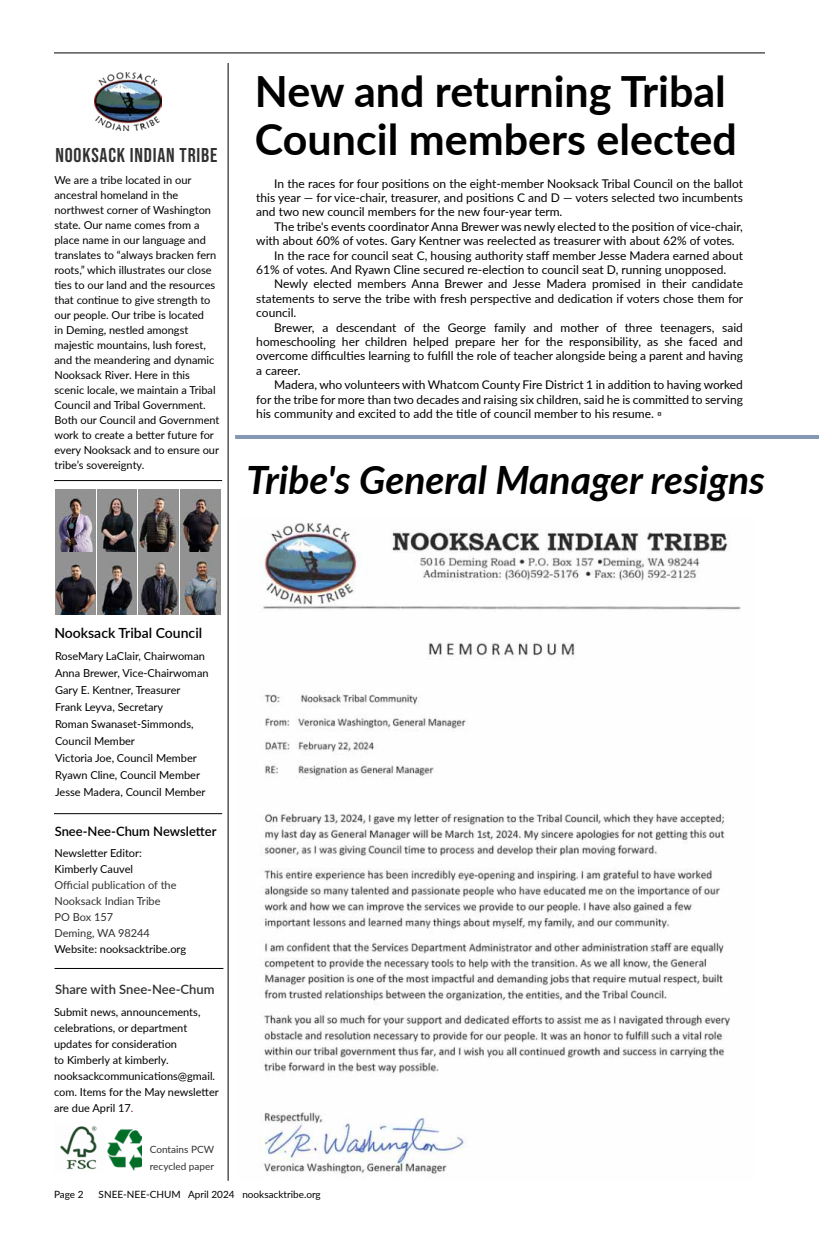
<style>
.page{position:relative;width:819px;height:1260px;background:#fff}
.page>*{position:absolute;margin:0;border:0;box-sizing:border-box;transform-origin:0 0}
.t1{font:700 43px/48px "Lato";color:#000}
.t2{font:italic 700 39px "Lato";color:#000}
.t3{font:20px "Bebas Neue";letter-spacing:.04em;color:#313132}
.t4{font:600 14px "Lato";color:#000}
.t5{font:600 13px "Lato";color:#000}
.t6{font:600 13px "Lato";color:#313132}
.t7{font:12px/14.4px "Lato";color:#000;text-align:justify}
.t8{font:11px/15px "Lato";color:#000}
.t9{font:11px/16px "Lato";color:#313132}
.t10{font:10px "Lato";color:#000}
.t11{font:10px/17px "Lato";color:#313132}
.s1{color:#821a17}
</style>
<div class="page">
<hr style="left:54px;top:53px;width:711px;height:1px;background:#000">
<img style="left:260px;top:523px;width:481px;height:655px">
<img style="left:60px;top:1126px;width:37px;height:44px">
<img style="left:107px;top:1129px;width:35px;height:42px">
<hr style="left:228px;top:63px;width:1px;height:1118px;background:#000">
<img style="left:95px;top:72px;width:67px;height:59px">
<hr style="left:54px;top:480px;width:168px;height:1px;background:#000">
<hr style="left:54px;top:813px;width:168px;height:1px;background:#000">
<hr style="left:55px;top:968px;width:168px;height:1px;background:#000">
<img style="left:181px;top:553px;width:39px;height:62px">
<img style="left:56px;top:553px;width:39px;height:62px">
<img style="left:55px;top:490px;width:40px;height:61px">
<img style="left:97px;top:490px;width:40px;height:61px">
<img style="left:97px;top:553px;width:40px;height:62px">
<img style="left:139px;top:490px;width:40px;height:61px">
<img style="left:139px;top:553px;width:40px;height:62px">
<img style="left:181px;top:490px;width:39px;height:61px">
<hr style="left:235px;top:435px;width:584px;height:4px;background:#8298b4">
<h3 class="t3" style="left:56px;top:143px;width:163px">NOOKSACK INDIAN TRIBE</h3>
<p class="t8" style="left:55px;top:172px;width:167px">We are a tribe located in our ancestral homeland in the northwest corner of Washington state. Our name comes from a place name in our language and translates to “always bracken fern roots,” which illustrates our close ties to our land and the resources that continue to give strength to our people. Our tribe is located<br>in Deming, nestled amongst majestic mountains, lush forest, and the meandering and dynamic<br>Nooksack River. Here in this scenic locale, we maintain a Tribal<br>Council and Tribal Government.<br>Both our Council and Government work to create a better future for every Nooksack and to ensure our tribe’s sovereignty.</p>
<h1 class="t1" style="left:255px;top:65px;width:484px">New and returning Tribal<br>Council members elected</h1>
<p class="t7" style="left:256px;top:176px;width:488px;text-indent:18px">In the races for four positions on the eight-member Nooksack Tribal Council on the ballot this year — for vice-chair, treasurer, and positions C and D — voters selected two incumbents and two new council members for the new four-year term.</p>
<p class="t7" style="left:274px;top:219px;width:470px">The tribe's events coordinator Anna Brewer was newly elected to the position of vice-chair,</p>
<p class="t7" style="left:256px;top:233px;width:480px">with about 60% of votes. Gary Kentner was reelected as treasurer with about 62% of votes.</p>
<p class="t7" style="left:274px;top:248px;width:470px">In the race for council seat C, housing authority staff member Jesse Madera earned about</p>
<p class="t7" style="left:256px;top:262px;width:472px">61% of votes. And Ryawn Cline secured re-election to council seat D, running unopposed.</p>
<p class="t7" style="left:274px;top:276px;width:470px">Newly elected members Anna Brewer and Jesse Madera promised in their candidate</p>
<p class="t7" style="left:256px;top:291px;width:488px">statements to serve the tribe with fresh perspective and dedication if voters chose them for</p>
<p class="t7" style="left:256px;top:305px;width:42px">council.</p>
<p class="t7" style="left:274px;top:320px;width:470px">Brewer, a descendant of the George family and mother of three teenagers, said</p>
<p class="t7" style="left:256px;top:334px;width:488px">homeschooling her children helped prepare her for the responsibility, as she faced and</p>
<p class="t7" style="left:256px;top:348px;width:488px">overcome difficulties learning to fulfill the role of teacher alongside being a parent and having</p>
<p class="t7" style="left:256px;top:363px;width:46px">a career.</p>
<p class="t7" style="left:274px;top:377px;width:470px">Madera, who volunteers with Whatcom County Fire District 1 in addition to having worked</p>
<p class="t7" style="left:256px;top:392px;width:488px">for the tribe for more than two decades and raising six children, said he is committed to serving</p>
<p class="t7" style="left:256px;top:406px;width:407px">his community and excited to add the title of council member to his resume. ▫</p>
<h2 class="t2" style="left:247px;top:451px;width:520px">Tribe's General Manager resigns</h2>
<p class="t4" style="left:54px;top:622px;width:149px">Nooksack Tribal Council</p>
<p class="t8" style="left:55px;top:647px;width:155px;line-height:17px">RoseMary LaClair, Chairwoman<br>Anna Brewer, Vice-Chairwoman<br>Gary E. Kentner, Treasurer<br>Frank Leyva, Secretary<br>Roman Swanaset-Simmonds,<br>Council Member<br>Victoria Joe, Council Member<br>Ryawn Cline, Council Member<br>Jesse Madera, Council Member</p>
<p class="t5" style="left:55px;top:822px;width:163px">Snee-Nee-Chum Newsletter</p>
<p class="t8" style="left:55px;top:844px;width:89px;line-height:16px">Newsletter Editor:<br>Kimberly Cauvel</p>
<p class="t9" style="left:55px;top:876px;width:124px">Official publication of the<br>Nooksack Indian Tribe<br>PO Box 157<br>Deming, WA 98244</p>
<p class="t8" style="left:55px;top:941px;width:133px">Website: nooksacktribe.org</p>
<p class="t6" style="left:55px;top:979px;width:161px">Share with Snee-Nee-Chum</p>
<p class="t8" style="left:54px;top:1004px;width:166px;line-height:16px">Submit news, announcements, celebrations, or department updates for consideration<br>to Kimberly at kimberly. nooksackcommunications@gmail. com. Items for the May newsletter are due April 17<span class="s1">.</span></p>
<p class="t11" style="left:150px;top:1140px;width:66px">Contains PCW recycled paper</p>
<p class="t10" style="left:54px;top:1187px;width:31px">Page 2</p>
<p class="t10" style="left:99px;top:1187px;width:224px">SNEE-NEE-CHUM April 2024 nooksacktribe.org</p>
</div>
